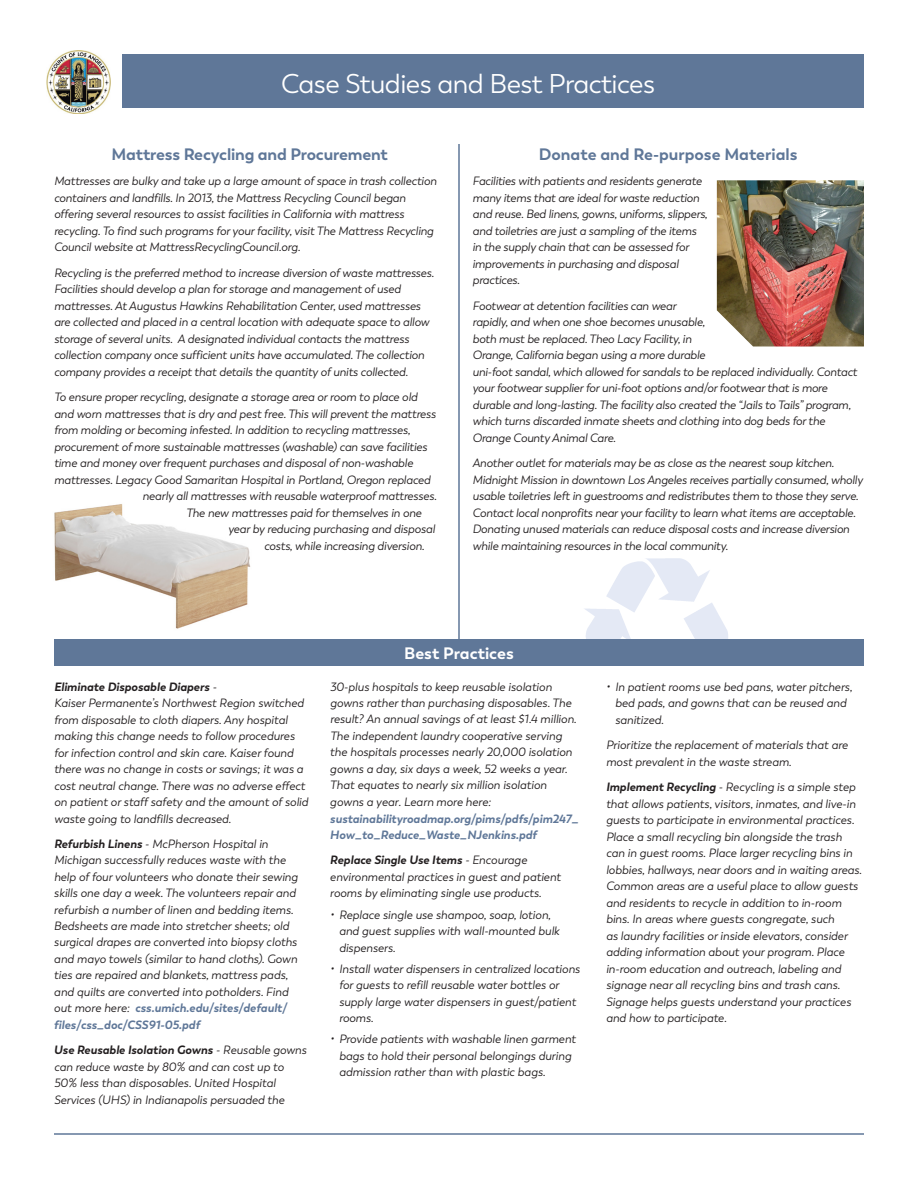
<style>
.page{position:relative;width:918px;height:1188px;background:#fff}
.page>*{position:absolute;margin:0;border:0;box-sizing:border-box;transform-origin:0 0}
.t1{font:27px "Trenda";letter-spacing:-.02em;color:#fff}
.t2{font:700 16.5px "Trenda";letter-spacing:-.01em;color:#5f7798}
.t3{font:700 16.5px "Trenda";color:#fff}
.t4{font:italic 12px/16.5px "Trenda";letter-spacing:-.01em;color:#231f20}
.s1{font-weight:700}
.s2{font-weight:700;color:#5f7798}
</style>
<div class="page">
<div style="left:54px;top:54px;width:810px;height:54px;background:#5f7798"></div>
<hr style="left:458px;top:144px;width:2px;height:495px;background:#5f7798">
<div style="left:35px;top:48px;width:86px;height:69px;background:#fff"></div>
<img style="left:46px;top:51px;width:64px;height:63px">
<hr style="left:54px;top:1133px;width:810px;height:2px;background:#5f7798">
<img style="left:717px;top:180px;width:147px;height:166px">
<img style="left:584px;top:558px;width:144px;height:81px">
<img style="left:54px;top:504px;width:197px;height:125px">
<div style="left:54px;top:639px;width:810px;height:27px;background:#5f7798"></div>
<p class="t1" style="left:281px;top:68px;width:375px">Case Studies and Best Practices</p>
<p class="t2" style="left:112px;top:144px;width:278px">Mattress Recycling and Procurement</p>
<p class="t4" style="left:54px;top:173px;width:384px">Mattresses are bulky and take up a large amount of space in trash collection containers and landfills. In 2013, the Mattress Recycling Council began offering several resources to assist facilities in California with mattress recycling. To find such programs for your facility, visit The Mattress Recycling Council website at MattressRecyclingCouncil.org.</p>
<p class="t4" style="left:54px;top:265px;width:382px">Recycling is the preferred method to increase diversion of waste mattresses.<br>Facilities should develop a plan for storage and management of used mattresses. At Augustus Hawkins Rehabilitation Center, used mattresses are collected and placed in a central location with adequate space to allow storage of several units. A designated individual contacts the mattress collection company once sufficient units have accumulated. The collection company provides a receipt that details the quantity of units collected.</p>
<p class="t4" style="left:54px;top:389px;width:365px">To ensure proper recycling, designate a storage area or room to place old</p>
<p class="t4" style="left:54px;top:406px;width:383px">and worn mattresses that is dry and pest free. This will prevent the mattress</p>
<p class="t4" style="left:54px;top:422px;width:358px">from molding or becoming infested. In addition to recycling mattresses,</p>
<p class="t4" style="left:54px;top:439px;width:375px">procurement of more sustainable mattresses (washable) can save facilities</p>
<p class="t4" style="left:54px;top:455px;width:361px">time and money over frequent purchases and disposal of non-washable</p>
<p class="t4" style="left:54px;top:472px;width:378px">mattresses. Legacy Good Samaritan Hospital in Portland, Oregon replaced</p>
<p class="t4" style="left:142px;top:488px;width:296px">nearly all mattresses with reusable waterproof mattresses.</p>
<p class="t4" style="left:186px;top:505px;width:237px">The new mattresses paid for themselves in one</p>
<p class="t4" style="left:228px;top:521px;width:208px">year by reducing purchasing and disposal</p>
<p class="t4" style="left:264px;top:538px;width:162px">costs, while increasing diversion.</p>
<p class="t2" style="left:539px;top:144px;width:260px">Donate and Re-purpose Materials</p>
<p class="t4" style="left:472px;top:173px;width:237px">Facilities with patients and residents generate many items that are ideal for waste reduction and reuse. Bed linens, gowns, uniforms, slippers, and toiletries are just a sampling of the items in the supply chain that can be assessed for improvements in purchasing and disposal practices.</p>
<p class="t4" style="left:472px;top:298px;width:386px">Footwear at detention facilities can wear<br>rapidly, and when one shoe becomes unusable,<br>both must be replaced. Theo Lacy Facility, in<br>Orange, California began using a more durable<br>uni-foot sandal, which allowed for sandals to be replaced individually. Contact your footwear supplier for uni-foot options and/or footwear that is more durable and long-lasting. The facility also created the “Jails to Tails” program, which turns discarded inmate sheets and clothing into dog beds for the Orange County Animal Care.</p>
<p class="t4" style="left:472px;top:455px;width:392px">Another outlet for materials may be as close as the nearest soup kitchen.<br>Midnight Mission in downtown Los Angeles receives partially consumed, wholly usable toiletries left in guestrooms and redistributes them to those they serve.<br>Contact local nonprofits near your facility to learn what items are acceptable.<br>Donating unused materials can reduce disposal costs and increase diversion while maintaining resources in the local community.</p>
<p class="t4" style="left:54px;top:678px;width:256px"><span class="s1">Eliminate Disposable Diapers</span> -<br>Kaiser Permanente’s Northwest Region switched from disposable to cloth diapers. Any hospital making this change needs to follow procedures for infection control and skin care. Kaiser found there was no change in costs or savings; it was a cost neutral change. There was no adverse effect on patient or staff safety and the amount of solid waste going to landfills decreased.</p>
<p class="t4" style="left:54px;top:835px;width:245px"><span class="s1">Refurbish Linens</span> - McPherson Hospital in Michigan successfully reduces waste with the help of four volunteers who donate their sewing skills one day a week. The volunteers repair and refurbish a number of linen and bedding items.<br>Bedsheets are made into stretcher sheets; old surgical drapes are converted into biopsy cloths and mayo towels (similar to hand cloths). Gown ties are repaired and blankets, mattress pads, and quilts are converted into potholders. Find out more here: <span class="s2">css.umich.edu/sites/default/ files/css_doc/CSS91-05.pdf</span></p>
<p class="t4" style="left:54px;top:1042px;width:254px"><span class="s1">Use Reusable Isolation Gowns</span> - Reusable gowns can reduce waste by 80% and can cost up to 50% less than disposables. United Hospital Services (UHS) in Indianapolis persuaded the</p>
<p class="t3" style="left:404px;top:643px;width:111px">Best Practices</p>
<p class="t4" style="left:330px;top:678px;width:250px">30-plus hospitals to keep reusable isolation gowns rather than purchasing disposables. The result? An annual savings of at least $1.4 million.<br>The independent laundry cooperative serving the hospitals processes nearly 20,000 isolation gowns a day, six days a week, 52 weeks a year.<br>That equates to nearly six million isolation gowns a year. Learn more here: <span class="s2">sustainabilityroadmap.org/pims/pdfs/pim247_ How_to_Reduce_Waste_NJenkins.pdf</span></p>
<p class="t4" style="left:330px;top:852px;width:232px"><span class="s1">Replace Single Use Items</span> - Encourage environmental practices in guest and patient rooms by eliminating single use products.</p>
<p class="t4" style="left:339px;top:906px;width:222px;text-indent:-9px">• Replace single use shampoo, soap, lotion, and guest supplies with wall-mounted bulk dispensers.</p>
<p class="t4" style="left:339px;top:960px;width:243px;text-indent:-9px">• Install water dispensers in centralized locations for guests to refill reusable water bottles or supply large water dispensers in guest/patient rooms.</p>
<p class="t4" style="left:339px;top:1031px;width:238px;text-indent:-9px">• Provide patients with washable linen garment bags to hold their personal belongings during admission rather than with plastic bags.</p>
<p class="t4" style="left:615px;top:678px;width:239px;text-indent:-9px">• In patient rooms use bed pans, water pitchers, bed pads, and gowns that can be reused and sanitized.</p>
<p class="t4" style="left:606px;top:737px;width:243px">Prioritize the replacement of materials that are most prevalent in the waste stream.</p>
<p class="t4" style="left:606px;top:779px;width:257px"><span class="s1">Implement Recycling</span> - Recycling is a simple step that allows patients, visitors, inmates, and live-in guests to participate in environmental practices.<br>Place a small recycling bin alongside the trash can in guest rooms. Place larger recycling bins in lobbies, hallways, near doors and in waiting areas.<br>Common areas are a useful place to allow guests and residents to recycle in addition to in-room bins. In areas where guests congregate, such<br>as laundry facilities or inside elevators, consider adding information about your program. Place in-room education and outreach, labeling and signage near all recycling bins and trash cans.<br>Signage helps guests understand your practices and how to participate.</p>
</div>
